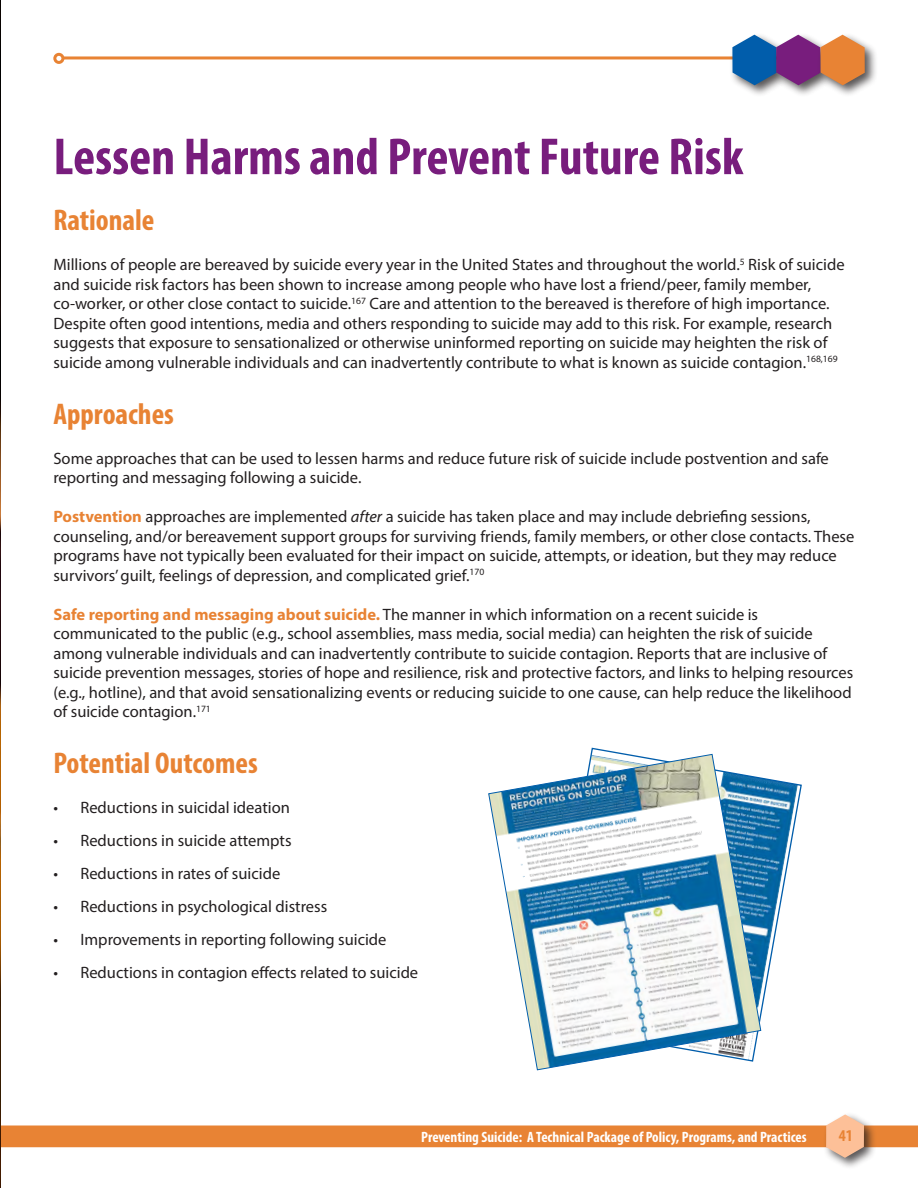
<style>
.page{position:relative;width:918px;height:1188px;background:#fff}
.page>*{position:absolute;margin:0;border:0;box-sizing:border-box;transform-origin:0 0}
.TOC_Headings{font:700 condensed 52.5px "Myriad Pro";color:#781d7d}
.Headings{font:700 condensed 30px "Myriad Pro";color:#e88334}
.t1{font:16.5px/19.5px "Myriad Pro";color:#231f20}
.t2{font:700 condensed 16.5px "Myriad Pro";color:#e88334}
.t3{font:700 condensed 15px "Myriad Pro";color:#fff}
.s1{font-weight:700;color:#e88334}
.s2{font-style:italic}
</style>
<div class="page">
<div style="left:11px;top:1126px;width:907px;height:21px;background:#e88334"></div>
<hr style="left:55px;top:56px;width:757px;height:3px;background:#e88334">
<div style="left:729px;top:32px;width:60px;height:66px;background:#231f20;opacity:.75"></div>
<div style="left:773px;top:32px;width:60px;height:66px;background:#231f20;opacity:.75"></div>
<div style="left:817px;top:32px;width:60px;height:66px;background:#231f20;opacity:.75"></div>
<svg style="left:732px;top:35px;width:133px;height:50px;background:#8a7088"></svg>
<div style="left:55px;top:54px;width:8px;height:8px;background:#fff;border-radius:50%"></div>
<div style="left:53px;top:53px;width:11px;height:11px;border:3px solid #e88334;border-radius:50%"></div>
<div style="left:823px;top:1112px;width:54px;height:58px;background:#231f20;opacity:.75"></div>
<svg style="left:826px;top:1114px;width:38px;height:44px;background:#f0c3a5"></svg>
<img style="left:0;top:0;width:1px;height:1188px">
<svg style="left:590px;top:747px;width:212px;height:264px"></svg>
<svg style="left:488px;top:753px;width:274px;height:318px"></svg>
<p class="TOC_Headings" style="left:53px;top:124px;width:692px">Lessen Harms and Prevent Future Risk</p>
<p class="Headings" style="left:53px;top:202px;width:103px">Rationale</p>
<p class="t1" style="left:53px;top:255px;width:793px">Millions of people are bereaved by suicide every year in the United States and throughout the world.<sup>5</sup> Risk of suicide and suicide risk factors has been shown to increase among people who have lost a friend/peer, family member, co-worker, or other close contact to suicide.<sup>167</sup> Care and attention to the bereaved is therefore of high importance.<br>Despite often good intentions, media and others responding to suicide may add to this risk. For example, research suggests that exposure to sensationalized or otherwise uninformed reporting on suicide may heighten the risk of suicide among vulnerable individuals and can inadvertently contribute to what is known as suicide contagion.<sup>168,169</sup></p>
<p class="Headings" style="left:53px;top:395px;width:122px">Approaches</p>
<p class="t1" style="left:53px;top:448px;width:777px">Some approaches that can be used to lessen harms and reduce future risk of suicide include postvention and safe reporting and messaging following a suicide.</p>
<p class="t1" style="left:53px;top:507px;width:802px"><span class="s1">Postvention</span> approaches are implemented <span class="s2">after</span> a suicide has taken place and may include debriefing sessions, counseling, and/or bereavement support groups for surviving friends, family members, or other close contacts. These programs have not typically been evaluated for their impact on suicide, attempts, or ideation, but they may reduce survivors’ guilt, feelings of depression, and complicated grief.<sup>170</sup></p>
<p class="t1" style="left:53px;top:604px;width:801px"><span class="s1">Safe reporting and messaging about suicide.</span> The manner in which information on a recent suicide is communicated to the public (e.g., school assemblies, mass media, social media) can heighten the risk of suicide among vulnerable individuals and can inadvertently contribute to suicide contagion. Reports that are inclusive of suicide prevention messages, stories of hope and resilience, risk and protective factors, and links to helping resources (e.g., hotline), and that avoid sensationalizing events or reducing suicide to one cause, can help reduce the likelihood of suicide contagion.<sup>171</sup></p>
<p class="Headings" style="left:53px;top:745px;width:206px">Potential Outcomes</p>
<p class="t1" style="left:53px;top:798px;width:238px">• Reductions in suicidal ideation</p>
<p class="t1" style="left:53px;top:831px;width:240px">• Reductions in suicide attempts</p>
<p class="t1" style="left:53px;top:864px;width:228px">• Reductions in rates of suicide</p>
<p class="t1" style="left:53px;top:897px;width:275px">• Reductions in psychological distress</p>
<p class="t1" style="left:53px;top:930px;width:335px">• Improvements in reporting following suicide</p>
<p class="t1" style="left:53px;top:963px;width:366px">• Reductions in contagion effects related to suicide</p>
<p class="t3" style="left:421px;top:1127px;width:387px">Preventing Suicide: A Technical Package of Policy, Programs, and Practices</p>
<p class="t2" style="left:839px;top:1126px;width:16px">41</p>
</div>
